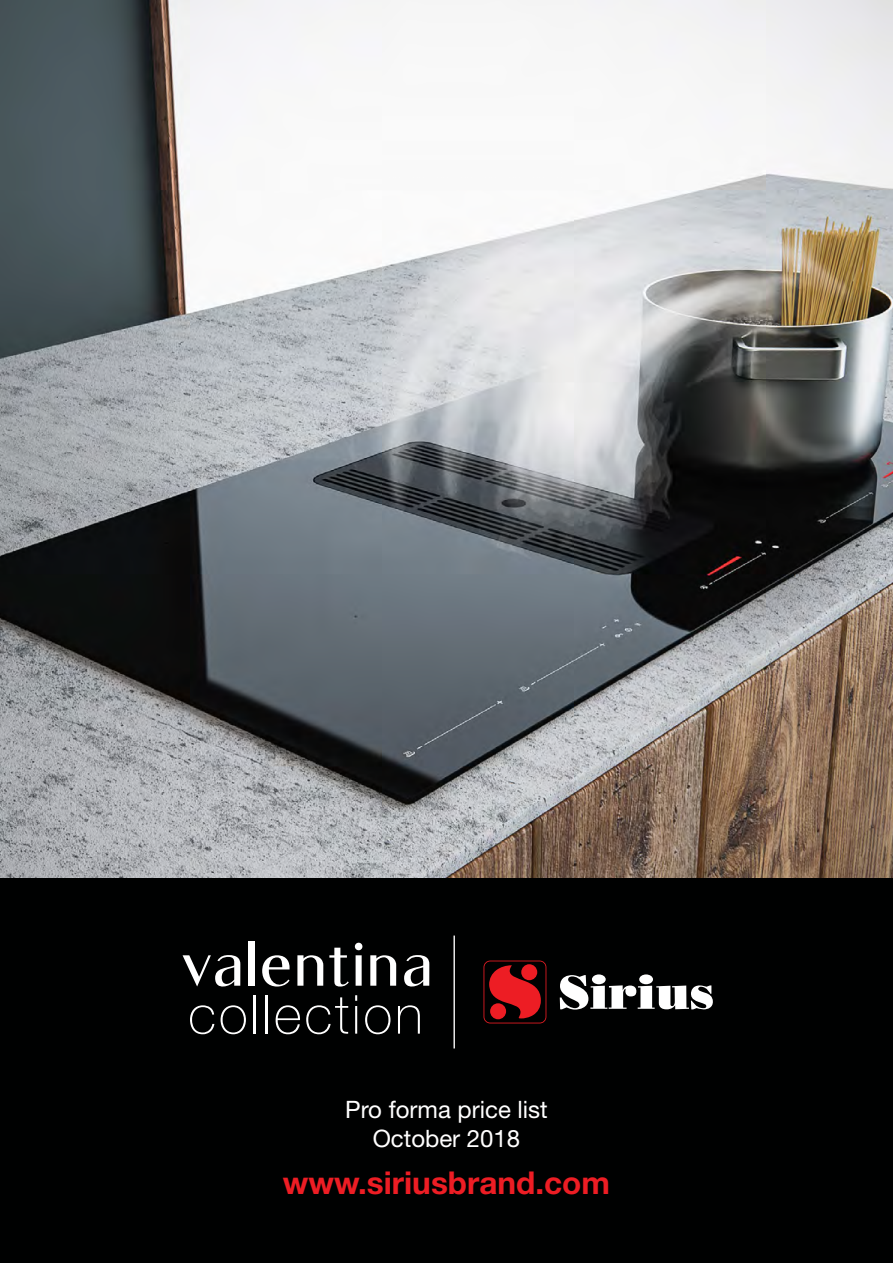
<style>
.page{position:relative;width:893px;height:1263px;background:#fff}
.page>*{position:absolute;margin:0;border:0;box-sizing:border-box;transform-origin:0 0}
.t1{font:60.6px "Luxia";letter-spacing:.05em;color:#fff}
.t2{font:100 53.7px "Helvetica Neue";letter-spacing:.05em;color:#fff}
.t3{font:700 31.5px "Helvetica Neue";color:#ed1d24}
.t4{font:24px/28.8px "Helvetica Neue";color:#fff;text-align:center}
</style>
<div class="page">
<img style="left:0;top:0;width:893px;height:878px">
<div style="left:0;top:878px;width:893px;height:385px;background:#000101"></div>
<svg style="left:560px;top:975px;width:153px;height:34px"></svg>
<svg style="left:483px;top:960px;width:63px;height:63px"></svg>
<hr style="left:453px;top:935px;width:2px;height:113px;background:#fff">
<h1 class="t1" style="left:180px;top:927px;width:253px">valentina</h1>
<h2 class="t2" style="left:188px;top:984px;width:236px">collection</h2>
<p class="t4" style="left:345px;top:1095px;width:204px">Pro forma price list<br>October 2018</p>
<h3 class="t3" style="left:283px;top:1163px;width:329px">www.siriusbrand.com</h3>
</div>
